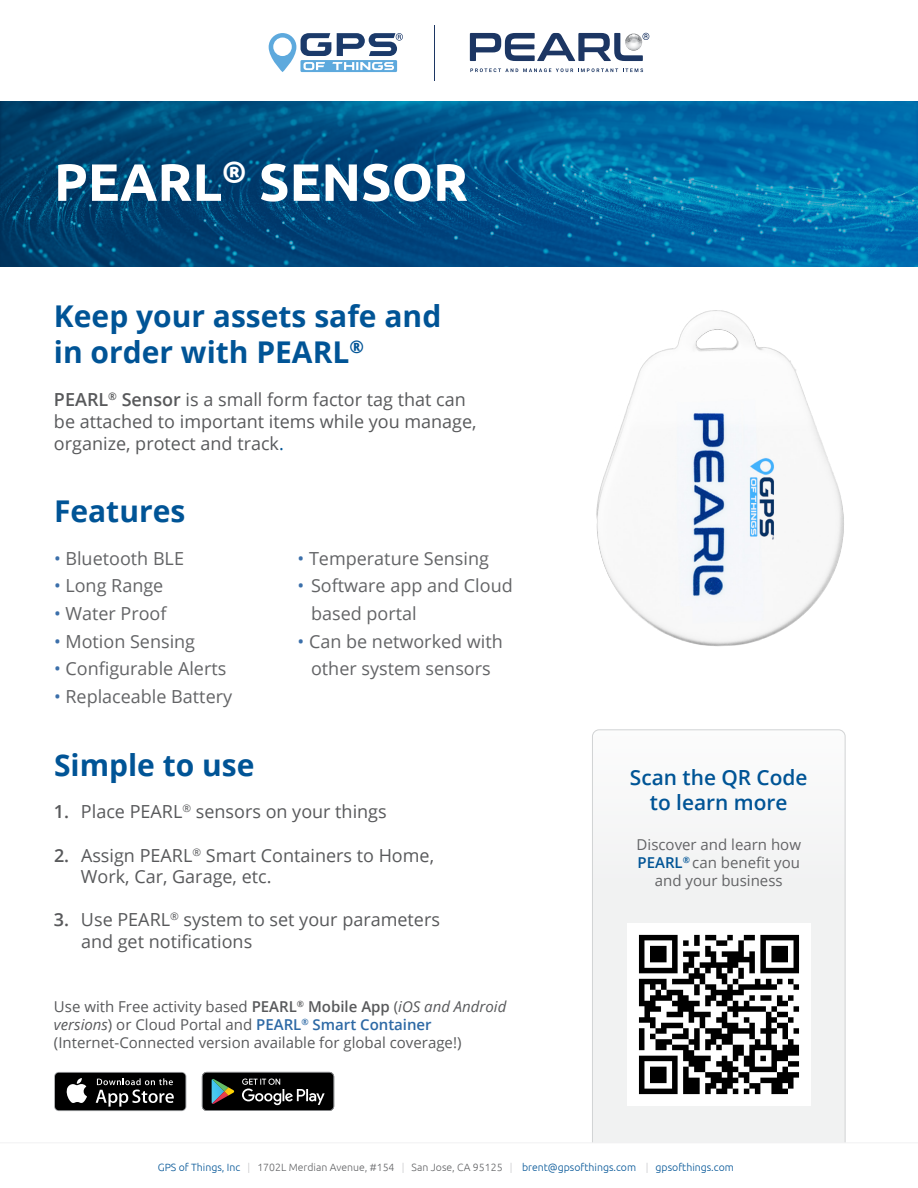
<style>
.page{position:relative;width:918px;height:1188px;background:#fff}
.page>*{position:absolute;margin:0;border:0;box-sizing:border-box;transform-origin:0 0}
.t1{font:700 52.5px "Ubuntu";color:#fff}
.t2{font:700 30px/36px "Open Sans";color:#005496}
.t3{font:600 20.85px/25px "Open Sans";color:#005496;text-align:center}
.t4{font:18px/21.6px "Open Sans";color:#58595b}
.t5{font:18px/27.6px "Open Sans";color:#636466}
.t6{font:15px/18px "Open Sans";color:#58595b}
.t7{font:15px/18px "Open Sans";color:#636466;text-align:center}
.t8{font:300 10.5px "Ubuntu";color:#005496}
.s1{font-weight:600}
.s2{color:#005496}
.s3{color:#3b6faa}
.s4{font-style:italic}
.s5{font-weight:600;color:#2d69a5}
.s6{font-weight:600;color:#005496}
.s7{color:#c7c8ca}
.s8{color:#636466}
</style>
<div class="page">
<svg style="left:0;top:101px;width:918px;height:166px;background:#00588e"></svg>
<hr style="left:434px;top:25px;width:1px;height:55px;background:#1c3663">
<svg style="left:269px;top:33px;width:134px;height:39px"></svg>
<svg style="left:470px;top:68px;width:173px;height:4px"></svg>
<svg style="left:470px;top:33px;width:179px;height:28px"></svg>
<svg style="left:592px;top:730px;width:253px;height:413px"></svg>
<img style="left:627px;top:923px;width:183px;height:183px">
<svg style="left:54px;top:1072px;width:132px;height:39px"></svg>
<div style="left:55px;top:1073px;width:130px;height:37px;background:#000;border-radius:4px"></div>
<svg style="left:66px;top:1078px;width:21px;height:25px"></svg>
<svg style="left:96px;top:1078px;width:78px;height:29px"></svg>
<svg style="left:202px;top:1072px;width:132px;height:39px;background:#272a29"></svg>
<img style="left:596px;top:310px;width:248px;height:337px">
<h1 class="t1" style="left:54px;top:150px;width:416px">PEARL<sup>®</sup> SENSOR</h1>
<h2 class="t2" style="left:54px;top:298px;width:389px">Keep your assets safe and in order with PEARL<sup>®</sup></h2>
<p class="t4" style="left:54px;top:389px;width:424px"><span class="s1">PEARL</span><sup>®</sup> <span class="s1">Sensor</span> is a small form factor tag that can be attached to important items while you manage, organize, protect and track<span class="s2">.</span></p>
<h2 class="t2" style="left:54px;top:492px;width:133px">Features</h2>
<p class="t5" style="left:54px;top:544px;width:132px"><span class="s3">•</span> Bluetooth BLE</p>
<p class="t5" style="left:54px;top:572px;width:111px"><span class="s3">•</span> Long Range</p>
<p class="t5" style="left:54px;top:599px;width:114px"><span class="s3">•</span> Water Proof</p>
<p class="t5" style="left:54px;top:627px;width:143px"><span class="s3">•</span> Motion Sensing</p>
<p class="t5" style="left:54px;top:654px;width:174px"><span class="s3">•</span> Configurable Alerts</p>
<p class="t5" style="left:54px;top:682px;width:180px"><span class="s3">•</span> Replaceable Battery</p>
<h2 class="t2" style="left:54px;top:746px;width:202px">Simple to use</h2>
<p class="t5" style="left:298px;top:544px;width:193px"><span class="s3">•</span> Temperature Sensing</p>
<p class="t5" style="left:311px;top:572px;width:203px;text-indent:-14px"><span class="s3">•</span> Software app and Cloud based portal</p>
<p class="t5" style="left:298px;top:627px;width:207px;text-align:center"><span class="s3">•</span> Can be networked with other system sensors</p>
<p class="t4" style="left:54px;top:801px;width:334px"><span class="s1">1.</span> Place PEARL<sup>®</sup> sensors on your things</p>
<p class="t4" style="left:81px;top:844px;width:355px;text-indent:-27px"><span class="s1">2.</span> Assign PEARL<sup>®</sup> Smart Containers to Home,<br>Work, Car, Garage, etc.</p>
<p class="t4" style="left:81px;top:909px;width:360px;text-indent:-27px"><span class="s1">3.</span> Use PEARL<sup>®</sup> system to set your parameters and get notifications</p>
<p class="t6" style="left:54px;top:997px;width:454px">Use with Free activity based <span class="s1">PEARL</span><sup>®</sup> <span class="s1">Mobile App</span> (<span class="s4">iOS and Android versions</span>) or Cloud Portal and <span class="s5">PEARL</span><sup>®</sup> <span class="s5">Smart Container </span>(Internet-Connected version available for global coverage!)</p>
<p class="t3" style="left:630px;top:764px;width:179px">Scan the QR Code to learn more</p>
<p class="t7" style="left:637px;top:836px;width:166px">Discover and learn how<br><span class="s6">PEARL</span><sup>®</sup> can benefit you and your business</p>
<p class="t8" style="left:158px;top:1161px;width:578px">GPS of Things, Inc <span class="s7">|</span> <span class="s8">1702L Merdian Avenue, #154</span> <span class="s7">|</span> <span class="s8">San Jose, CA 95125</span> <span class="s7">|</span> brent@gpsofthings.com <span class="s7">|</span> gpsofthings.com</p>
</div>
